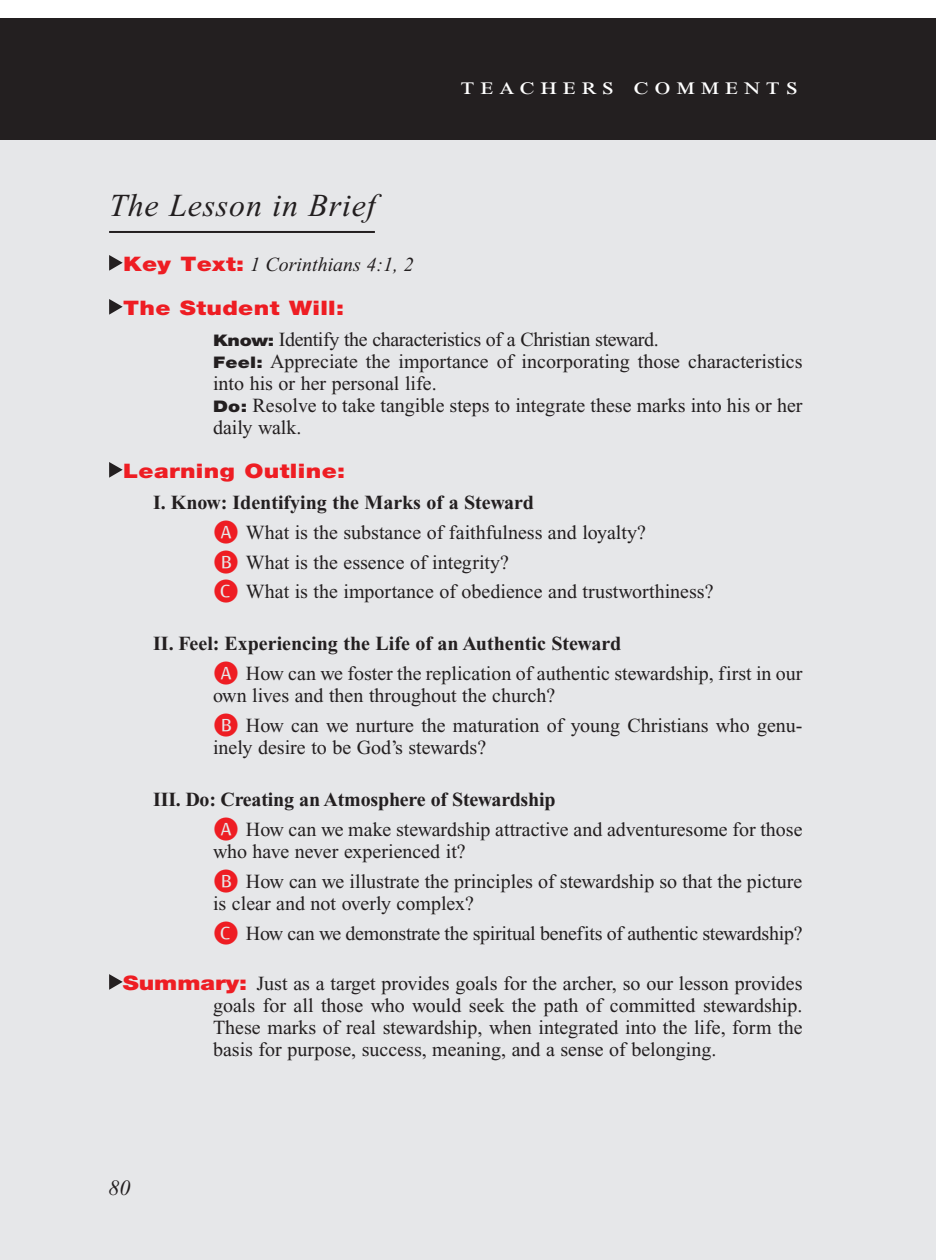
<style>
.page{position:relative;width:936px;height:1260px;background:#fff}
.page>*{position:absolute;margin:0;border:0;box-sizing:border-box;transform-origin:0 0}
.Main_Head_Teachers_C{font:italic 32px "Times New Roman PS Std";letter-spacing:.025em;color:#231f20}
.Teachers_Comments_He{font:24px "Times New Roman PS Std";letter-spacing:.2em;color:#fff;scale:1.2 1}
.t1{font:italic 22px "Times New Roman PS Std";color:#231f20}
.Bulleted_Points1{font:20px/22px "Times New Roman PS Std";color:#231f20}
.I_Have_to_Teach_Tomo{font:20px/22px "Times New Roman PS Std";color:#231f20;text-align:justify}
.Objectives_Body_Text{font:20px/22px "Times New Roman PS Std";color:#231f20}
.Roman_Numeral_Sub_He{font:700 20px "Times New Roman PS Std";color:#231f20}
.Objectives_Body_Text-2{font:20px "Times New Roman PS Std";letter-spacing:-.02em;color:#231f20}
.T_Aim_bodyXindent{font:italic 20px "Times New Roman PS Std";color:#231f20}
.Roman_Numeral_Sub_He-2{font:900 20px "Helvetica Neue LT Std";letter-spacing:.015em;color:#ee1d23;scale:1.2 1}
.T_Aim_bodyXindent-2{font:900 20px "Helvetica Neue LT Std";letter-spacing:.015em;color:#ee1d23;scale:1.2 1}
.s1{font-family:"Helvetica Neue LT Std";font-weight:900;font-style:normal;color:#ee1d23}
.s2{font-family:"Helvetica Neue LT Std";font-weight:900;font-size:16px}
.s3{font-family:"Helvetica Neue LT Std";font-weight:900;color:#ee1d23}
</style>
<div class="page">
<div style="left:0;top:136px;width:936px;height:1124px;background:#e6e7e9"></div>
<hr style="left:109px;top:231px;width:266px;height:2px;background:#231f20">
<svg style="left:109px;top:255px;width:14px;height:16px"></svg>
<svg style="left:109px;top:299px;width:14px;height:16px"></svg>
<svg style="left:109px;top:462px;width:14px;height:16px"></svg>
<svg style="left:109px;top:974px;width:14px;height:16px"></svg>
<div style="left:0;top:18px;width:936px;height:122px;background:#231f20"></div>
<p class="Teachers_Comments_He" style="left:461px;top:73px;width:283px">teachers comments</p>
<p class="Main_Head_Teachers_C" style="left:109px;top:188px;width:268px">The Lesson in Brief</p>
<p class="T_Aim_bodyXindent" style="left:123px;top:253px;width:292px"><span class="s1">Key Text:</span> 1 Corinthians 4:1, 2</p>
<p class="T_Aim_bodyXindent-2" style="left:123px;top:296px;width:186px">The Student Will:</p>
<p class="Objectives_Body_Text-2" style="left:213px;top:328px;width:447px"><span class="s2">Know:</span> Identify the characteristics of a Christian steward.</p>
<p class="Objectives_Body_Text" style="left:213px;top:350px;width:591px"><span class="s2">Feel:</span> Appreciate the importance of incorporating those characteristics into his or her personal life.</p>
<p class="Objectives_Body_Text" style="left:213px;top:394px;width:591px"><span class="s2">Do:</span> Resolve to take tangible steps to integrate these marks into his or her daily walk.</p>
<p class="Roman_Numeral_Sub_He-2" style="left:123px;top:459px;width:187px">Learning Outline:</p>
<p class="Roman_Numeral_Sub_He" style="left:153px;top:491px;width:382px">I. Know: Identifying the Marks of a Steward</p>
<p class="Bulleted_Points1" style="left:246px;top:521px;width:401px">What is the substance of faithfulness and loyalty?</p>
<p class="Bulleted_Points1" style="left:246px;top:551px;width:265px">What is the essence of integrity?</p>
<p class="Bulleted_Points1" style="left:246px;top:581px;width:469px">What is the importance of obedience and trustworthiness?</p>
<p class="Roman_Numeral_Sub_He" style="left:153px;top:633px;width:470px">II. Feel: Experiencing the Life of an Authentic Steward</p>
<p class="Bulleted_Points1" style="left:213px;top:663px;width:591px;text-indent:33px">How can we foster the replication of authentic stewardship, first in our own lives and then throughout the church?</p>
<p class="Bulleted_Points1" style="left:213px;top:715px;width:591px;text-indent:33px">How can we nurture the maturation of young Christians who genu&shy;inely desire to be God’s stewards?</p>
<p class="Roman_Numeral_Sub_He" style="left:153px;top:788px;width:404px">III. Do: Creating an Atmosphere of Stewardship</p>
<p class="Bulleted_Points1" style="left:213px;top:818px;width:591px;text-indent:33px">How can we make stewardship attractive and adventuresome for those who have never experienced it?</p>
<p class="Bulleted_Points1" style="left:213px;top:870px;width:591px;text-indent:33px">How can we illustrate the principles of stewardship so that the picture is clear and not overly complex?</p>
<p class="Bulleted_Points1" style="left:246px;top:922px;width:558px">How can we demonstrate the spiritual benefits of authentic stewardship?</p>
<p class="I_Have_to_Teach_Tomo" style="left:213px;top:972px;width:591px;text-indent:-90px"><span class="s3">Summary:</span> Just as a target provides goals for the archer, so our lesson provides goals for all those who would seek the path of committed stewardship.<br>These marks of real stewardship, when integrated into the life, form the basis for purpose, success, meaning, and a sense of belonging.</p>
<p class="t1" style="left:109px;top:1176px;width:23px">80</p>
</div>
